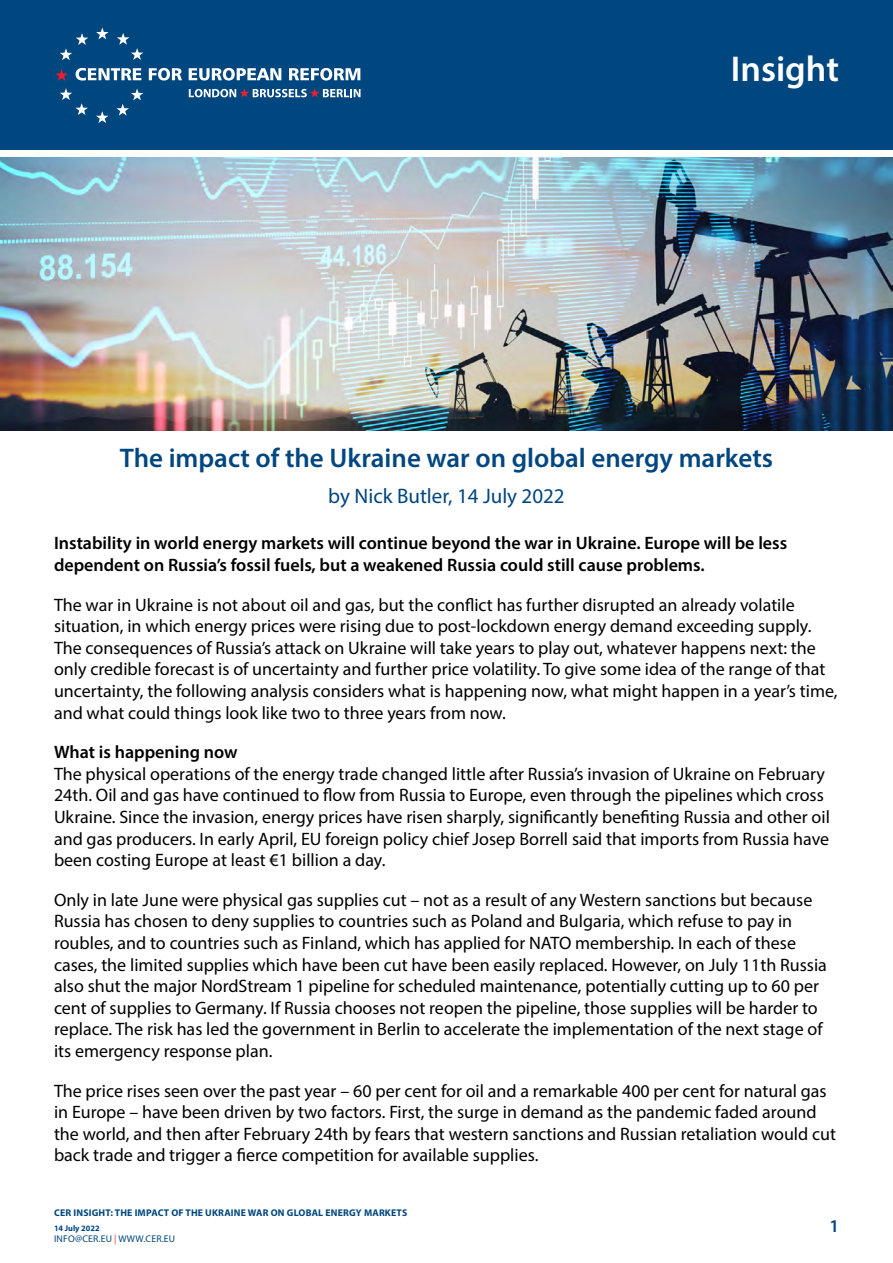
<style>
.page{position:relative;width:893px;height:1263px;background:#fff}
.page>*{position:absolute;margin:0;border:0;box-sizing:border-box;transform-origin:0 0}
.t1{font:600 36px "Myriad Pro";color:#fff}
.t2{font:600 27px "Myriad Pro";color:#00467f}
.t3{font:21px "Myriad Pro";color:#00467f}
.t4{font:18px/21.6px "Myriad Pro";color:#000}
.t5{font:600 18px/21.6px "Myriad Pro";color:#000}
.t6{font:600 18px "Myriad Pro";color:#00467f}
.t7{font:700 9.75px "Myriad Pro";letter-spacing:.02em;color:#00467f}
.t8{font:9.75px "Myriad Pro";letter-spacing:.02em;color:#00467f}
.t9{font:700 8.25px "Myriad Pro";color:#00467f}
.s1{color:#ee3124}
</style>
<div class="page">
<div style="left:0;top:0;width:893px;height:150px;background:#00467f"></div>
<img style="left:0;top:157px;width:893px;height:273px">
<svg style="left:96px;top:27px;width:13px;height:12px"></svg>
<svg style="left:117px;top:33px;width:26px;height:27px"></svg>
<svg style="left:116px;top:88px;width:27px;height:28px"></svg>
<svg style="left:96px;top:111px;width:12px;height:12px"></svg>
<svg style="left:60px;top:88px;width:28px;height:27px"></svg>
<svg style="left:60px;top:33px;width:28px;height:27px"></svg>
<svg style="left:55px;top:69px;width:13px;height:12px"></svg>
<svg style="left:76px;top:68px;width:65px;height:13px"></svg>
<svg style="left:149px;top:68px;width:33px;height:13px"></svg>
<svg style="left:189px;top:68px;width:92px;height:13px"></svg>
<svg style="left:289px;top:68px;width:71px;height:13px"></svg>
<svg style="left:189px;top:88px;width:172px;height:9px"></svg>
<h1 class="t1" style="left:731px;top:46px;width:110px">Insight</h1>
<h2 class="t2" style="left:120px;top:441px;width:655px">The impact of the Ukraine war on global energy markets</h2>
<p class="t3" style="left:328px;top:483px;width:238px">by Nick Butler, 14 July 2022</p>
<p class="t5" style="left:54px;top:532px;width:735px">Instability in world energy markets will continue beyond the war in Ukraine. Europe will be less dependent on Russia’s fossil fuels, but a weakened Russia could still cause problems.</p>
<p class="t4" style="left:54px;top:593px;width:785px">The war in Ukraine is not about oil and gas, but the conflict has further disrupted an already volatile situation, in which energy prices were rising due to post-lockdown energy demand exceeding supply.<br>The consequences of Russia’s attack on Ukraine will take years to play out, whatever happens next: the only credible forecast is of uncertainty and further price volatility. To give some idea of the range of that uncertainty, the following analysis considers what is happening now, what might happen in a year’s time, and what could things look like two to three years from now.</p>
<p class="t5" style="left:54px;top:741px;width:185px">What is happening now</p>
<p class="t4" style="left:54px;top:763px;width:777px">The physical operations of the energy trade changed little after Russia’s invasion of Ukraine on February 24th. Oil and gas have continued to flow from Russia to Europe, even through the pipelines which cross Ukraine. Since the invasion, energy prices have risen sharply, significantly benefiting Russia and other oil and gas producers. In early April, EU foreign policy chief Josep Borrell said that imports from Russia have been costing Europe at least €1 billion a day.</p>
<p class="t4" style="left:54px;top:889px;width:774px">Only in late June were physical gas supplies cut – not as a result of any Western sanctions but because Russia has chosen to deny supplies to countries such as Poland and Bulgaria, which refuse to pay in roubles, and to countries such as Finland, which has applied for NATO membership. In each of these cases, the limited supplies which have been cut have been easily replaced. However, on July 11th Russia also shut the major NordStream 1 pipeline for scheduled maintenance, potentially cutting up to 60 per cent of supplies to Germany. If Russia chooses not reopen the pipeline, those supplies will be harder to replace. The risk has led the government in Berlin to accelerate the implementation of the next stage of its emergency response plan.</p>
<p class="t4" style="left:54px;top:1079px;width:784px">The price rises seen over the past year – 60 per cent for oil and a remarkable 400 per cent for natural gas in Europe – have been driven by two factors. First, the surge in demand as the pandemic faded around the world, and then after February 24th by fears that western sanctions and Russian retaliation would cut back trade and trigger a fierce competition for available supplies.</p>
<p class="t7" style="left:54px;top:1206px;width:139px">CER INSIGHT: THE IMPACT OF THE</p>
<p class="t7" style="left:205px;top:1206px;width:32px">UKRAINE</p>
<p class="t7" style="left:248px;top:1206px;width:85px">WAR ON GLOBAL ENERG</p>
<p class="t7" style="left:356px;top:1206px;width:42px">Y MARKETS</p>
<p class="t9" style="left:54px;top:1223px;width:47px">14 JULY 2022</p>
<p class="t8" style="left:54px;top:1232px;width:6px">info</p>
<p class="t8" style="left:75px;top:1232px;width:102px">@cer.EU <span class="s1">|</span> WWW.CER.EU</p>
<p class="t6" style="left:829px;top:1214px;width:11px">1</p>
</div>
